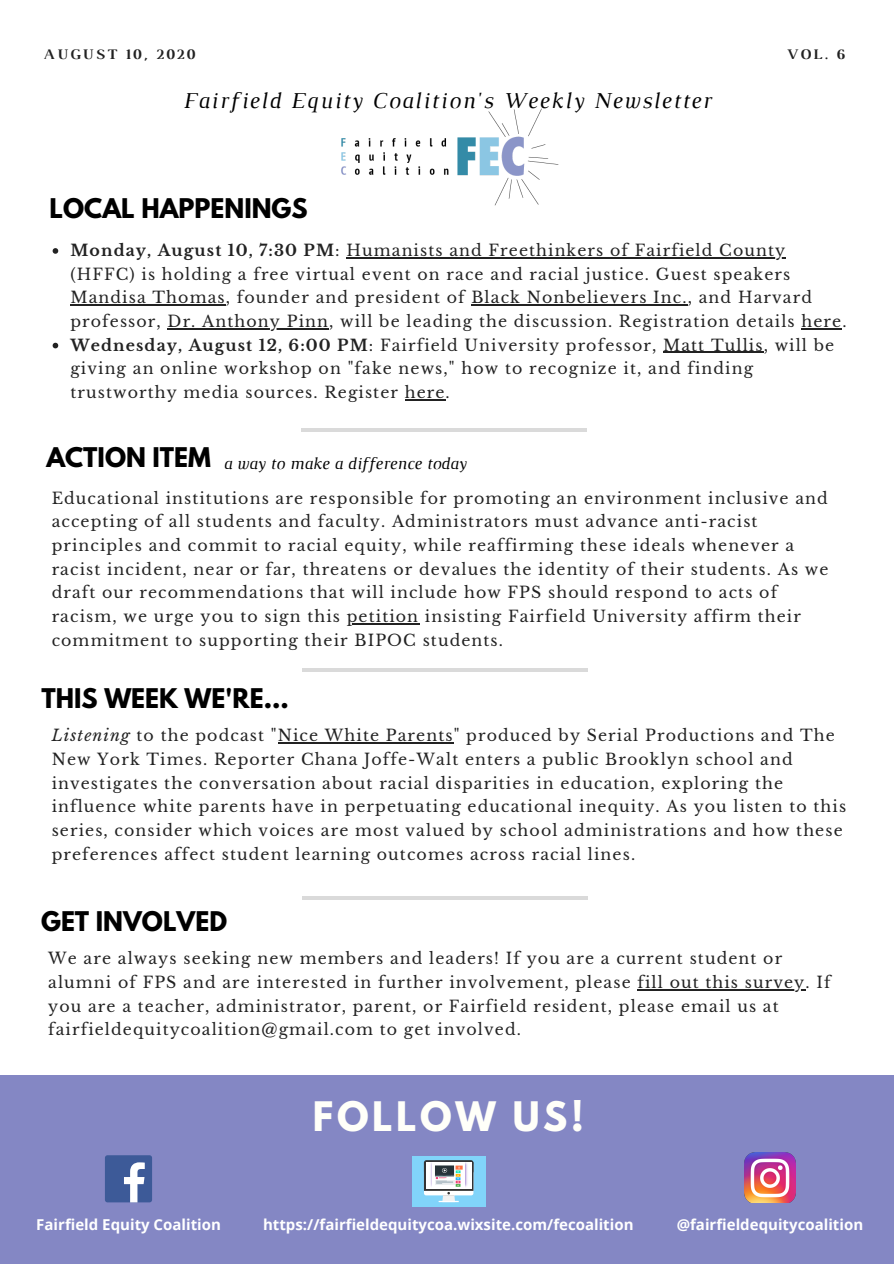
<style>
.page{position:relative;width:894px;height:1264px;background:#fff}
.page>*{position:absolute;margin:0;border:0;box-sizing:border-box;transform-origin:0 0}
.t1{font:700 36px "League Spartan";letter-spacing:.1em;color:#fffff9}
.t2{font:700 24px "League Spartan";color:#000}
.t3{font:italic 23.25px "Luthier";letter-spacing:.07em;color:#000}
.t4{font:italic 17.4px "Luthier";color:#000}
.t5{font:15.75px/23.7px "Libre Baskerville";letter-spacing:.07em;color:#222}
.t6{font:700 15px "Open Sans";color:#fff}
.t7{font:700 14.85px "Luthier";letter-spacing:.14em;color:#222}
.s1{font-weight:700}
.s2{font-family:"League Spartan";font-weight:700;font-style:normal;font-size:24px}
.s3{font-style:italic}
</style>
<div class="page">
<hr style="left:302px;top:896px;width:285px;height:3px;background:#000">
<hr style="left:302px;top:668px;width:285px;height:3px;background:#000">
<div style="left:0;top:1075px;width:893px;height:188px;background:#8487c4"></div>
<img style="left:744px;top:1152px;width:51px;height:50px">
<div style="left:105px;top:1155px;width:47px;height:47px;background:#3d5a98;border-radius:3px"></div>
<svg style="left:124px;top:1162px;width:21px;height:40px"></svg>
<svg style="left:53px;top:248px;width:5px;height:6px"></svg>
<hr style="left:346px;top:257px;width:440px;height:1px;background:#222">
<hr style="left:70px;top:304px;width:156px;height:1px;background:#222">
<hr style="left:471px;top:304px;width:216px;height:1px;background:#222">
<hr style="left:168px;top:328px;width:161px;height:1px;background:#222">
<hr style="left:801px;top:328px;width:41px;height:1px;background:#222">
<svg style="left:53px;top:343px;width:5px;height:5px"></svg>
<hr style="left:663px;top:352px;width:100px;height:1px;background:#222">
<hr style="left:404px;top:399px;width:41px;height:1px;background:#222">
<div style="left:412px;top:1155px;width:73px;height:51px;background:#81d4fa"></div>
<svg style="left:424px;top:1160px;width:49px;height:42px;background:#b8c2c7"></svg>
<hr style="left:301px;top:428px;width:285px;height:4px;background:#dadada">
<hr style="left:637px;top:989px;width:168px;height:1px;background:#222">
<hr style="left:347px;top:623px;width:72px;height:1px;background:#222">
<hr style="left:278px;top:742px;width:175px;height:1px;background:#222">
<img style="left:341px;top:108px;width:218px;height:98px">
<p class="t7" style="left:44px;top:49px;width:152px">AUGUST 10, 2020</p>
<p class="t7" style="left:786px;top:49px;width:60px">VOL. 6</p>
<h3 class="t3" style="left:183px;top:92px;width:529px">Fairfield Equity Coalition's Weekly Newsletter</h3>
<h2 class="t2" style="left:50px;top:196px;width:259px">LOCAL HAPPENINGS</h2>
<p class="t5" style="left:70px;top:239px;width:777px"><span class="s1">Monday, August 10, 7:30 PM</span>: Humanists and Freethinkers of Fairfield County (HFFC) is holding a free virtual event on race and racial justice. Guest speakers Mandisa Thomas, founder and president of Black Nonbelievers Inc., and Harvard professor, Dr. Anthony Pinn, will be leading the discussion. Registration details here.<br><span class="s1">Wednesday, August 12, 6:00 PM</span>: Fairfield University professor, Matt Tullis, will be giving an online workshop on "fake news," how to recognize it, and finding trustworthy media sources. Register here.</p>
<p class="t4" style="left:46px;top:457px;width:421px"><span class="s2">ACTION ITEM</span> a way to make a difference today</p>
<p class="t5" style="left:52px;top:486px;width:778px">Educational institutions are responsible for promoting an environment inclusive and accepting of all students and faculty. Administrators must advance anti-racist principles and commit to racial equity, while reaffirming these ideals whenever a racist incident, near or far, threatens or devalues the identity of their students. As we draft our recommendations that will include how FPS should respond to acts of racism, we urge you to sign this petition insisting Fairfield University affirm their commitment to supporting their BIPOC students.</p>
<h2 class="t2" style="left:42px;top:686px;width:249px">THIS WEEK WE'RE...</h2>
<p class="t5" style="left:52px;top:724px;width:795px"><span class="s3">Listening</span> to the podcast "Nice White Parents" produced by Serial Productions and The New York Times. Reporter Chana Joffe-Walt enters a public Brooklyn school and investigates the conversation about racial disparities in education, exploring the influence white parents have in perpetuating educational inequity. As you listen to this series, consider which voices are most valued by school administrations and how these preferences affect student learning outcomes across racial lines.</p>
<h2 class="t2" style="left:41px;top:909px;width:187px">GET INVOLVED</h2>
<p class="t5" style="left:48px;top:947px;width:783px">We are always seeking new members and leaders! If you are a current student or alumni of FPS and are interested in further involvement, please fill out this survey. If you are a teacher, administrator, parent, or Fairfield resident, please email us at fairfieldequitycoalition@gmail.com to get involved.</p>
<h1 class="t1" style="left:313px;top:1098px;width:272px">FOLLOW US!</h1>
<p class="t6" style="left:36px;top:1213px;width:186px">Fairfield Equity Coalition</p>
<p class="t6" style="left:263px;top:1213px;width:372px">https://fairfieldequitycoa.wixsite.com/fecoalition</p>
<p class="t6" style="left:676px;top:1213px;width:188px">@fairfieldequitycoalition</p>
</div>
